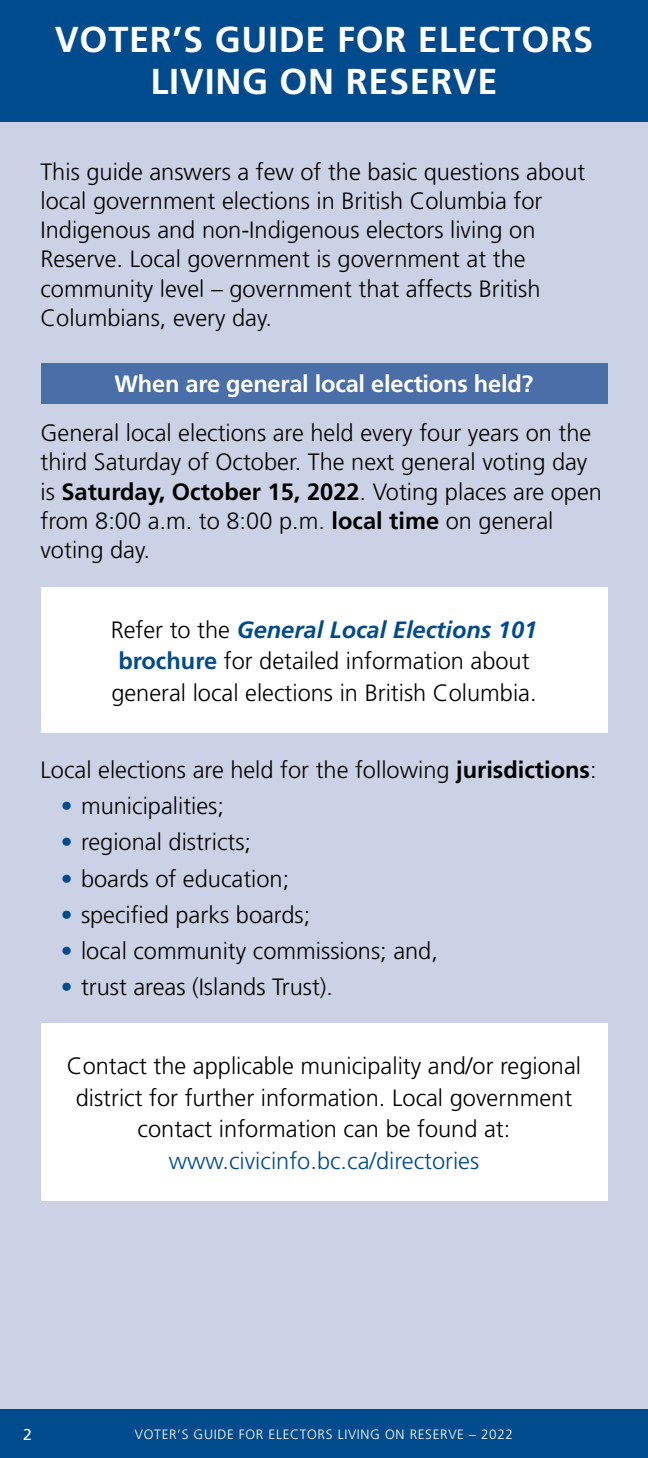
<style>
.page{position:relative;width:648px;height:1458px;background:#cbd2e6}
.page>*{position:absolute;margin:0;border:0;box-sizing:border-box;transform-origin:0 0}
.t1{font:700 36px/42.8px "Frutiger LT Std";letter-spacing:.02em;color:#fff;text-align:center}
.t2{font:300 23.62px/29.2px "Frutiger LT Std";color:#000}
.t3{font:700 23.62px "Frutiger LT Std";letter-spacing:-.01em;color:#fff}
.t4{font:300 23.62px "Frutiger LT Std";color:#004b8d}
.t5{font:15.75px "Frutiger LT Std";color:#fff}
.t6{font:300 13.5px "Frutiger LT Std";letter-spacing:.05em;color:#fff}
.s1{font-weight:700}
.s2{font-weight:700;font-style:italic;color:#004b8d}
.s3{font-weight:700;color:#004b8d}
.s4{color:#004b8d}
</style>
<div class="page">
<div style="left:0;top:0;width:648px;height:122px;background:#004b8d"></div>
<div style="left:41px;top:363px;width:567px;height:41px;background:#4a6ea7"></div>
<div style="left:41px;top:587px;width:567px;height:146px;background:#fff"></div>
<div style="left:41px;top:1024px;width:567px;height:177px;background:#fff"></div>
<div style="left:0;top:1409px;width:648px;height:49px;background:#004b8d"></div>
<h1 class="t1" style="left:55px;top:18px;width:540px">VOTER’S GUIDE FOR ELECTORS<br>LIVING ON RESERVE</h1>
<p class="t2" style="left:41px;top:157px;width:546px">This guide answers a few of the basic questions about local government elections in British Columbia for Indigenous and non-Indigenous electors living on Reserve. Local government is government at the community level – government that affects British Columbians, every day.</p>
<p class="t3" style="left:115px;top:370px;width:420px">When are general local elections held?</p>
<p class="t2" style="left:41px;top:419px;width:563px">General local elections are held every four years on the third Saturday of October. The next general voting day is <span class="s1">Saturday, October 15, 2022</span>. Voting places are open from 8:00 a.m. to 8:00 p.m. <span class="s1">local time</span> on general voting day.</p>
<p class="t2" style="left:111px;top:614px;width:428px;line-height:31.5px">Refer to the <span class="s2">General Local Elections 101 </span><span class="s3">brochure</span> for detailed information about general local elections in British Columbia.</p>
<p class="t2" style="left:41px;top:756px;width:558px">Local elections are held for the following <span class="s1">jurisdictions</span>:</p>
<p class="t2" style="left:61px;top:792px;width:165px"><span class="s4">•</span> municipalities;</p>
<p class="t2" style="left:61px;top:828px;width:192px"><span class="s4">•</span> regional districts;</p>
<p class="t2" style="left:61px;top:864px;width:230px"><span class="s4">•</span> boards of education;</p>
<p class="t2" style="left:61px;top:900px;width:251px"><span class="s4">•</span> specified parks boards;</p>
<p class="t2" style="left:61px;top:936px;width:379px"><span class="s4">•</span> local community commissions; and,</p>
<p class="t2" style="left:61px;top:972px;width:274px"><span class="s4">•</span> trust areas (Islands Trust).</p>
<p class="t2" style="left:67px;top:1051px;width:516px;line-height:31.5px;text-align:center">Contact the applicable municipality and/or regional district for further information. Local government contact information can be found at:</p>
<p class="t4" style="left:169px;top:1147px;width:312px">www.civicinfo.bc.ca/directories</p>
<p class="t5" style="left:23px;top:1425px;width:10px">2</p>
<p class="t6" style="left:135px;top:1426px;width:380px">VOTER’S GUIDE FOR ELECTORS LIVING ON RESERVE – 2022</p>
</div>
